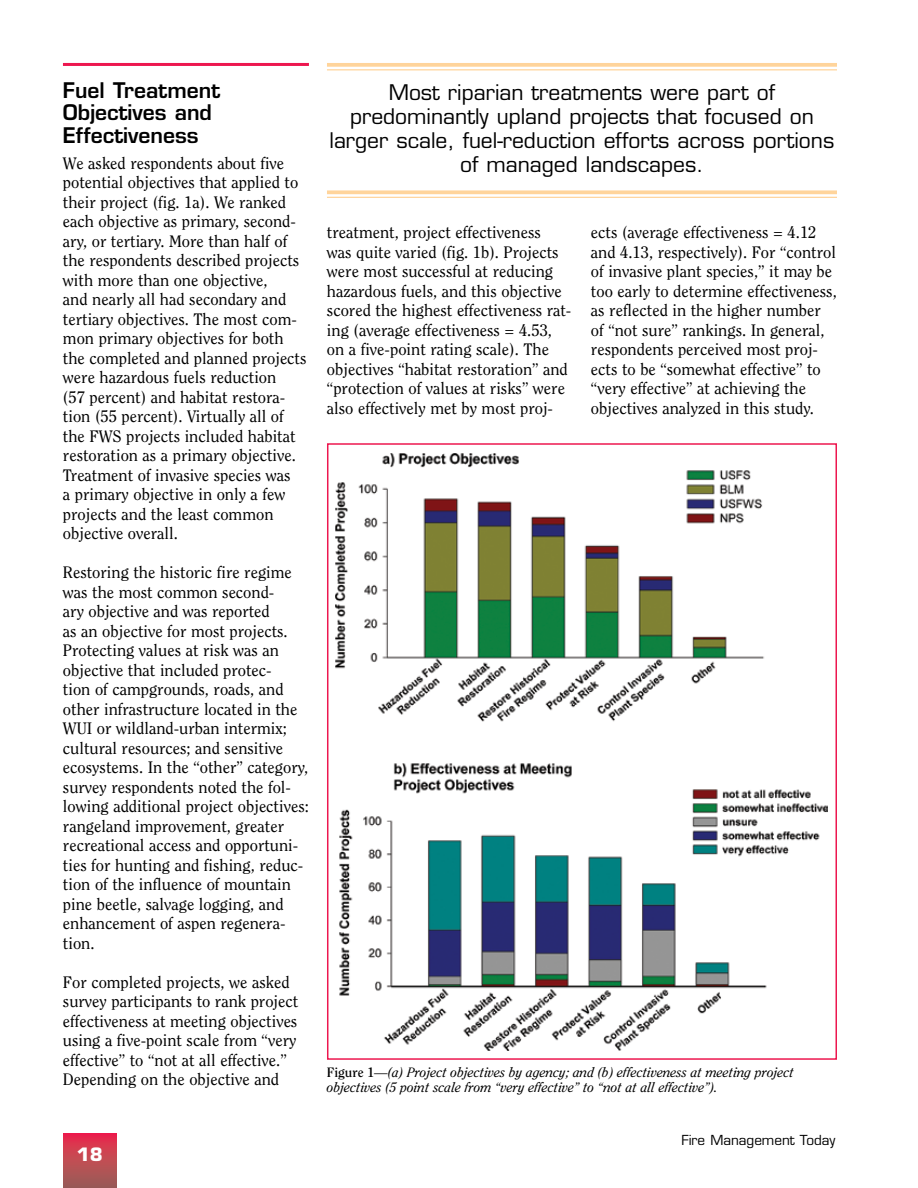
<style>
.page{position:relative;width:918px;height:1188px;background:#fff}
.page>*{position:absolute;margin:0;border:0;box-sizing:border-box;transform-origin:0 0}
.t1{font:21px/24px "Eurostile";color:#000;text-align:center}
.t2{font:600 21px/22.5px "Eurostile";color:#000}
.t3{font:700 18px "Eurostile";color:#fff}
.t4{font:16.5px/19.5px "Clearface";color:#000}
.t5{font:italic 13.5px/15px "Clearface";color:#000}
.t6{font:13.5px "Eurostile";color:#000}
.s1{font-weight:700;font-style:normal}
.s2{font-style:normal}
</style>
<div class="page">
<svg style="left:63px;top:1134px;width:54px;height:54px;background:#c04752"></svg>
<svg style="left:327px;top:63px;width:510px;height:4px;background:#ffd7a2"></svg>
<hr style="left:327px;top:69px;width:510px;height:1px;background:#ffd49b">
<svg style="left:327px;top:194px;width:510px;height:3px;fill:#fff5e9"></svg>
<svg style="left:327px;top:190px;width:510px;height:4px;background:#ffd8a6"></svg>
<hr style="left:327px;top:197px;width:510px;height:1px;background:#ffd49b">
<img style="left:336px;top:454px;width:491px;height:597px">
<div style="left:327px;top:443px;width:510px;height:617px;border:2px solid #ed174f"></div>
<hr style="left:63px;top:63px;width:246px;height:3px;background:#ed174f">
<p class="t2" style="left:63px;top:79px;width:159px">Fuel Treatment<br>Objectives and<br>Effectiveness</p>
<p class="t4" style="left:63px;top:153px;width:245px">We asked respondents about five potential objectives that applied to their project (fig. 1a). We ranked each objective as primary, second&shy;ary, or tertiary. More than half of the respondents described projects with more than one objective,<br>and nearly all had secondary and tertiary objectives. The most com&shy;mon primary objectives for both the completed and planned projects were hazardous fuels reduction<br>(57 percent) and habitat restora&shy;tion (55 percent). Virtually all of the FWS projects included habitat restoration as a primary objective.<br>Treatment of invasive species was<br>a primary objective in only a few projects and the least common objective overall.</p>
<p class="t4" style="left:63px;top:563px;width:247px">Restoring the historic fire regime was the most common second-<br>ary objective and was reported<br>as an objective for most projects.<br>Protecting values at risk was an objective that included protec-<br>tion of campgrounds, roads, and other infrastructure located in the<br>WUI or wildland-urban intermix; cultural resources; and sensitive ecosystems. In the “other” category, survey respondents noted the fol&shy;lowing additional project objectives: rangeland improvement, greater recreational access and opportuni&shy;ties for hunting and fishing, reduc&shy;tion of the influence of mountain pine beetle, salvage logging, and enhancement of aspen regenera&shy;tion.</p>
<p class="t4" style="left:63px;top:972px;width:237px">For completed projects, we asked survey participants to rank project effectiveness at meeting objectives using a five-point scale from “very effective” to “not at all effective.” Depending on the objective and</p>
<p class="t3" style="left:77px;top:1144px;width:27px">18</p>
<p class="t1" style="left:330px;top:81px;width:506px">Most riparian treatments were part of predominantly upland projects that focused on larger scale, fuel-reduction efforts across portions of managed landscapes.</p>
<p class="t4" style="left:327px;top:223px;width:246px">treatment, project effectiveness<br>was quite varied (fig. 1b). Projects were most successful at reducing hazardous fuels, and this objective scored the highest effectiveness rat&shy;ing (average effectiveness = 4.53, on a five-point rating scale). The objectives “habitat restoration” and “protection of values at risks” were also effectively met by most proj-</p>
<p class="t4" style="left:591px;top:223px;width:247px">ects (average effectiveness = 4.12 and 4.13, respectively). For “control of invasive plant species,” it may be too early to determine effectiveness, as reflected in the higher number of “not sure” rankings. In general, respondents perceived most proj&shy;ects to be “somewhat effective” to “very effective” at achieving the objectives analyzed in this study.</p>
<p class="t5" style="left:327px;top:1065px;width:469px"><span class="s1">Figure 1</span><span class="s2">—</span>(a) Project objectives by agency; and (b) effectiveness at meeting project objectives (5 point scale from “very effective” to “not at all effective”).</p>
<p class="t6" style="left:681px;top:1132px;width:156px">Fire Management Today</p>
</div>
